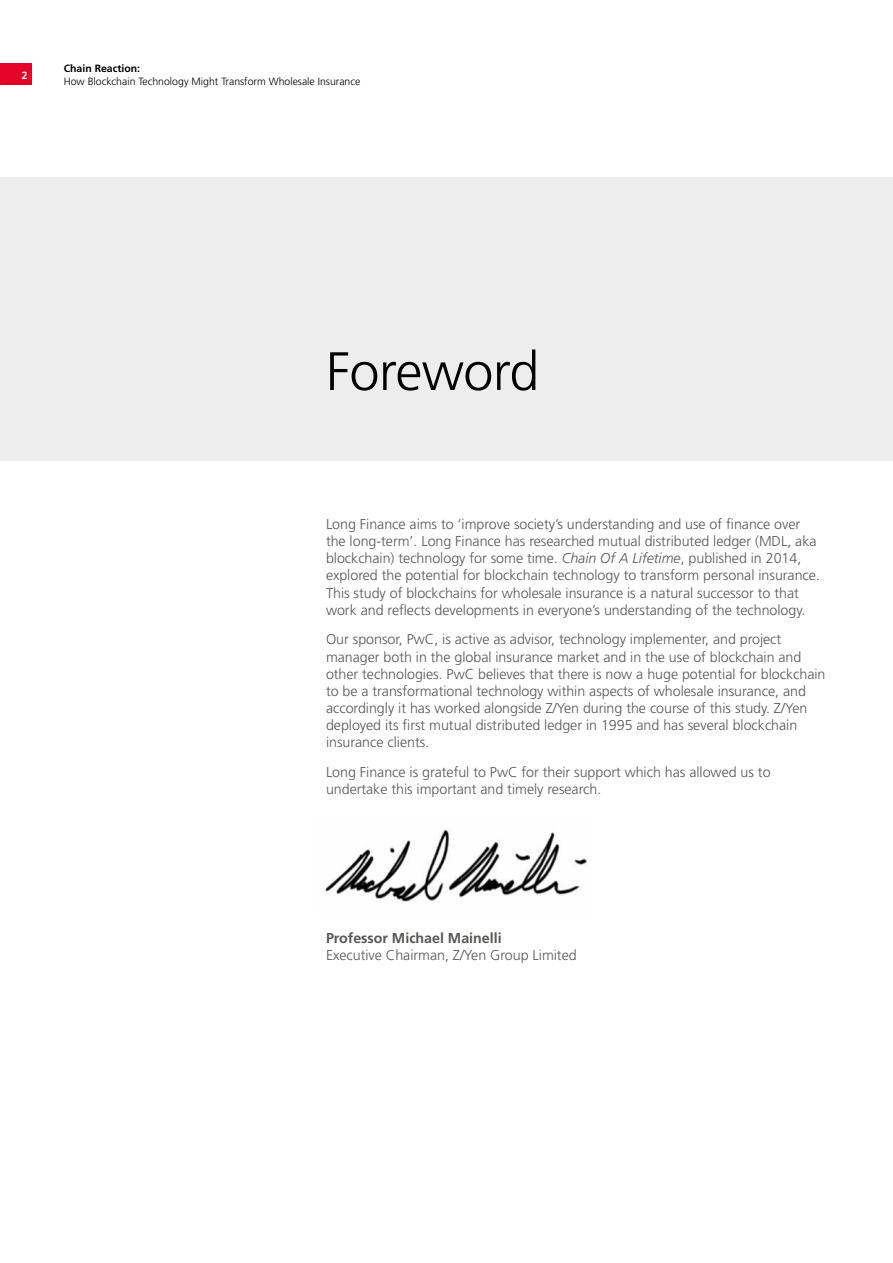
<style>
.page{position:relative;width:893px;height:1263px;background:#fff}
.page>*{position:absolute;margin:0;border:0;box-sizing:border-box;transform-origin:0 0}
.t1{font:300 54px "Frutiger";letter-spacing:-.01em;color:#000}
.t2{font:300 14.25px/17.1px "Frutiger";color:#575756}
.t3{font:700 14.25px "Frutiger";color:#575756}
.t4{font:300 10.5px "Frutiger";color:#000}
.t5{font:700 10.5px "Frutiger";color:#000}
.t6{font:700 10.5px "Frutiger";color:#fff}
.s1{font-style:italic}
</style>
<div class="page">
<div style="left:0;top:64px;width:32px;height:21px;background:#e40428"></div>
<div style="left:0;top:177px;width:893px;height:284px;background:#ededed"></div>
<img style="left:325px;top:829px;width:262px;height:73px">
<p class="t6" style="left:22px;top:69px;width:7px">2</p>
<p class="t5" style="left:64px;top:62px;width:78px">Chain Reaction:</p>
<p class="t4" style="left:64px;top:75px;width:298px">How Blockchain Technology Might Transform Wholesale Insurance</p>
<h1 class="t1" style="left:326px;top:341px;width:215px">Foreword</h1>
<p class="t2" style="left:326px;top:516px;width:495px">Long Finance aims to ‘improve society’s understanding and use of finance over the long-term’. Long Finance has researched mutual distributed ledger (MDL, aka blockchain) technology for some time. <span class="s1">Chain Of A Lifetime</span>, published in 2014, explored the potential for blockchain technology to transform personal insurance.<br>This study of blockchains for wholesale insurance is a natural successor to that work and reflects developments in everyone’s understanding of the technology.</p>
<p class="t2" style="left:326px;top:631px;width:501px">Our sponsor, PwC, is active as advisor, technology implementer, and project manager both in the global insurance market and in the use of blockchain and other technologies. PwC believes that there is now a huge potential for blockchain to be a transformational technology within aspects of wholesale insurance, and accordingly it has worked alongside Z/Yen during the course of this study. Z/Yen deployed its first mutual distributed ledger in 1995 and has several blockchain insurance clients.</p>
<p class="t2" style="left:326px;top:763px;width:446px">Long Finance is grateful to PwC for their support which has allowed us to undertake this important and timely research.</p>
<p class="t3" style="left:326px;top:930px;width:177px">Professor Michael Mainelli</p>
<p class="t2" style="left:326px;top:947px;width:252px">Executive Chairman, Z/Yen Group Limited</p>
</div>
